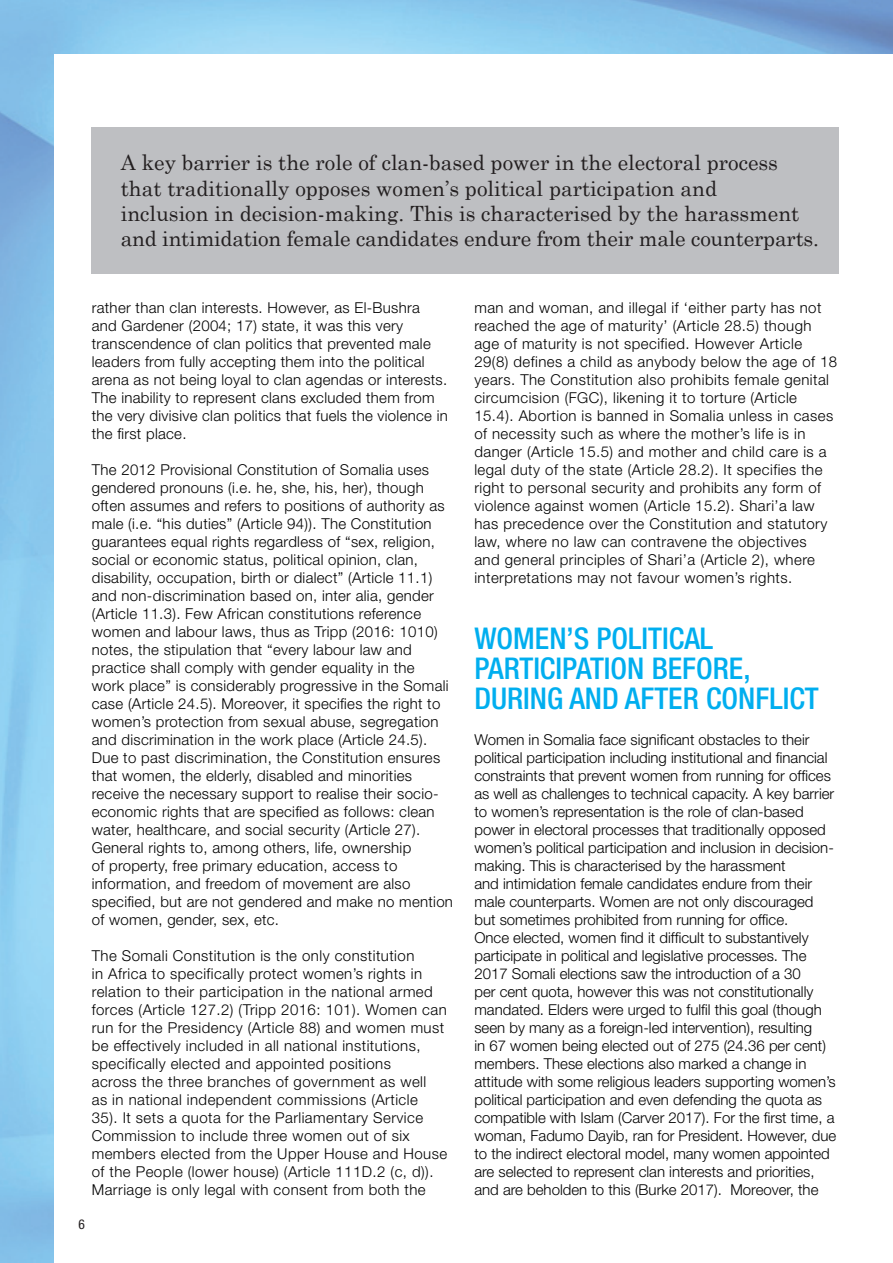
<style>
.page{position:relative;width:893px;height:1263px;background:#fff}
.page>*{position:absolute;margin:0;border:0;box-sizing:border-box;transform-origin:0 0}
.t1{font:500 condensed 30px/30px "Helvetica Neue";color:#00aeef}
.t2{font:21px/25.2px "Century Schoolbook";color:#231f20}
.t3{font:300 15px/18px "Helvetica Neue";letter-spacing:.02em;color:#000}
.t4{font:300 15px/18px "Helvetica Neue";color:#000}
.t5{font:condensed 13.5px "Helvetica Neue";color:#231f20}
</style>
<div class="page">
<img style="left:0;top:0;width:893px;height:1263px">
<div style="left:54px;top:54px;width:839px;height:1209px;background:#fff"></div>
<div style="left:92px;top:128px;width:747px;height:146px;background:#bebfc2"></div>
<p class="t2" style="left:121px;top:150px;width:700px">A key barrier is the role of clan-based power in the electoral process that traditionally opposes women’s political participation and<br>inclusion in decision-making. This is characterised by the harassment and intimidation female candidates endure from their male counterparts.</p>
<p class="t3" style="left:92px;top:298px;width:358px">rather than clan interests. However, as El-Bushra and Gardener (2004; 17) state, it was this very transcendence of clan politics that prevented male leaders from fully accepting them into the political arena as not being loyal to clan agendas or interests.<br>The inability to represent clans excluded them from the very divisive clan politics that fuels the violence in the first place.</p>
<p class="t3" style="left:92px;top:460px;width:363px">The 2012 Provisional Constitution of Somalia uses gendered pronouns (i.e. he, she, his, her), though often assumes and refers to positions of authority as male (i.e. “his duties” (Article 94)). The Constitution guarantees equal rights regardless of “sex, religion, social or economic status, political opinion, clan, disability, occupation, birth or dialect” (Article 11.1) and non-discrimination based on, inter alia, gender (Article 11.3). Few African constitutions reference women and labour laws, thus as Tripp (2016: 1010) notes, the stipulation that “every labour law and practice shall comply with gender equality in the<br>work place” is considerably progressive in the Somali case (Article 24.5). Moreover, it specifies the right to women’s protection from sexual abuse, segregation and discrimination in the work place (Article 24.5).<br>Due to past discrimination, the Constitution ensures that women, the elderly, disabled and minorities receive the necessary support to realise their socio&shy;economic rights that are specified as follows: clean water, healthcare, and social security (Article 27).<br>General rights to, among others, life, ownership<br>of property, free primary education, access to information, and freedom of movement are also specified, but are not gendered and make no mention of women, gender, sex, etc.</p>
<p class="t3" style="left:92px;top:946px;width:357px">The Somali Constitution is the only constitution<br>in Africa to specifically protect women’s rights in relation to their participation in the national armed forces (Article 127.2) (Tripp 2016: 101). Women can run for the Presidency (Article 88) and women must be effectively included in all national institutions, specifically elected and appointed positions<br>across the three branches of government as well<br>as in national independent commissions (Article 35). It sets a quota for the Parliamentary Service Commission to include three women out of six members elected from the Upper House and House of the People (lower house) (Article 111D.2 (c, d)).<br>Marriage is only legal with consent from both the</p>
<p class="t5" style="left:79px;top:1216px;width:8px">6</p>
<p class="t3" style="left:474px;top:298px;width:364px">man and woman, and illegal if ‘either party has not reached the age of maturity’ (Article 28.5) though age of maturity is not specified. However Article 29(8) defines a child as anybody below the age of 18 years. The Constitution also prohibits female genital circumcision (FGC), likening it to torture (Article 15.4). Abortion is banned in Somalia unless in cases of necessity such as where the mother’s life is in danger (Article 15.5) and mother and child care is a legal duty of the state (Article 28.2). It specifies the right to personal security and prohibits any form of violence against women (Article 15.2). Shari’a law has precedence over the Constitution and statutory law, where no law can contravene the objectives<br>and general principles of Shari’a (Article 2), where interpretations may not favour women’s rights.</p>
<h1 class="t1" style="left:474px;top:623px;width:346px">WOMEN’S POLITICAL<br>PARTICIPATION BEFORE,<br>DURING AND AFTER CONFLICT</h1>
<p class="t4" style="left:474px;top:730px;width:363px">Women in Somalia face significant obstacles to their political participation including institutional and financial constraints that prevent women from running for offices as well as challenges to technical capacity. A key barrier to women’s representation is the role of clan-based power in electoral processes that traditionally opposed women’s political participation and inclusion in decision&shy;making. This is characterised by the harassment<br>and intimidation female candidates endure from their male counterparts. Women are not only discouraged but sometimes prohibited from running for office.<br>Once elected, women find it difficult to substantively participate in political and legislative processes. The 2017 Somali elections saw the introduction of a 30<br>per cent quota, however this was not constitutionally mandated. Elders were urged to fulfil this goal (though seen by many as a foreign-led intervention), resulting<br>in 67 women being elected out of 275 (24.36 per cent) members. These elections also marked a change in attitude with some religious leaders supporting women’s political participation and even defending the quota as compatible with Islam (Carver 2017). For the first time, a woman, Fadumo Dayib, ran for President. However, due to the indirect electoral model, many women appointed are selected to represent clan interests and priorities, and are beholden to this (Burke 2017). Moreover, the</p>
</div>
